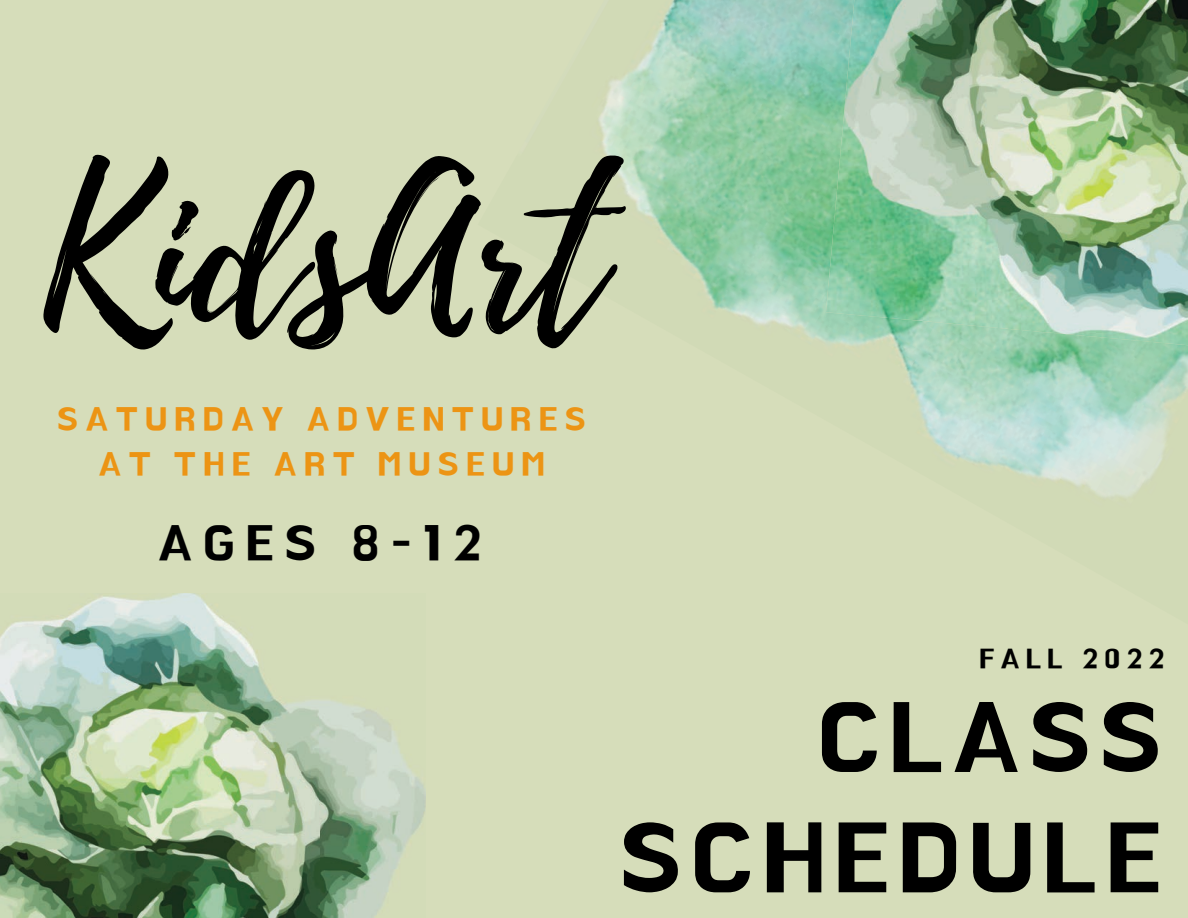
<style>
.page{position:relative;width:1188px;height:918px;background:#d6ddba}
.page>*{position:absolute;margin:0;border:0;box-sizing:border-box;transform-origin:0 0}
.t1{font:204.45px "Playlist Script";color:#000}
.t2{font:96px/120.4px "BMHANNA";letter-spacing:.1em;color:#000;text-align:right}
.t3{font:48.45px "BMHANNA";letter-spacing:.24em;color:#000}
.t4{font:32.25px/45px "BMHANNA";letter-spacing:.24em;color:#ec9414;text-align:center}
.t5{font:27px "BMHANNA";letter-spacing:.24em;color:#000}
</style>
<div class="page">
<img style="left:0;top:594px;width:426px;height:324px">
<img style="left:599px;top:0;width:589px;height:497px">
<img style="left:826px;top:98px;width:310px;height:243px">
<img style="left:1136px;top:0;width:52px;height:345px">
<img style="left:845px;top:0;width:292px;height:99px">
<h1 class="t1" style="left:38px;top:105px;width:569px">KidsArt</h1>
<p class="t4" style="left:58px;top:397px;width:530px">SATURDAY ADVENTURES<br>AT THE ART MUSEUM</p>
<h3 class="t3" style="left:158px;top:520px;width:324px">AGES 8-12</h3>
<p class="t5" style="left:979px;top:645px;width:187px">FALL 2022</p>
<h2 class="t2" style="left:620px;top:678px;width:542px">CLASS<br>SCHEDULE</h2>
</div>
